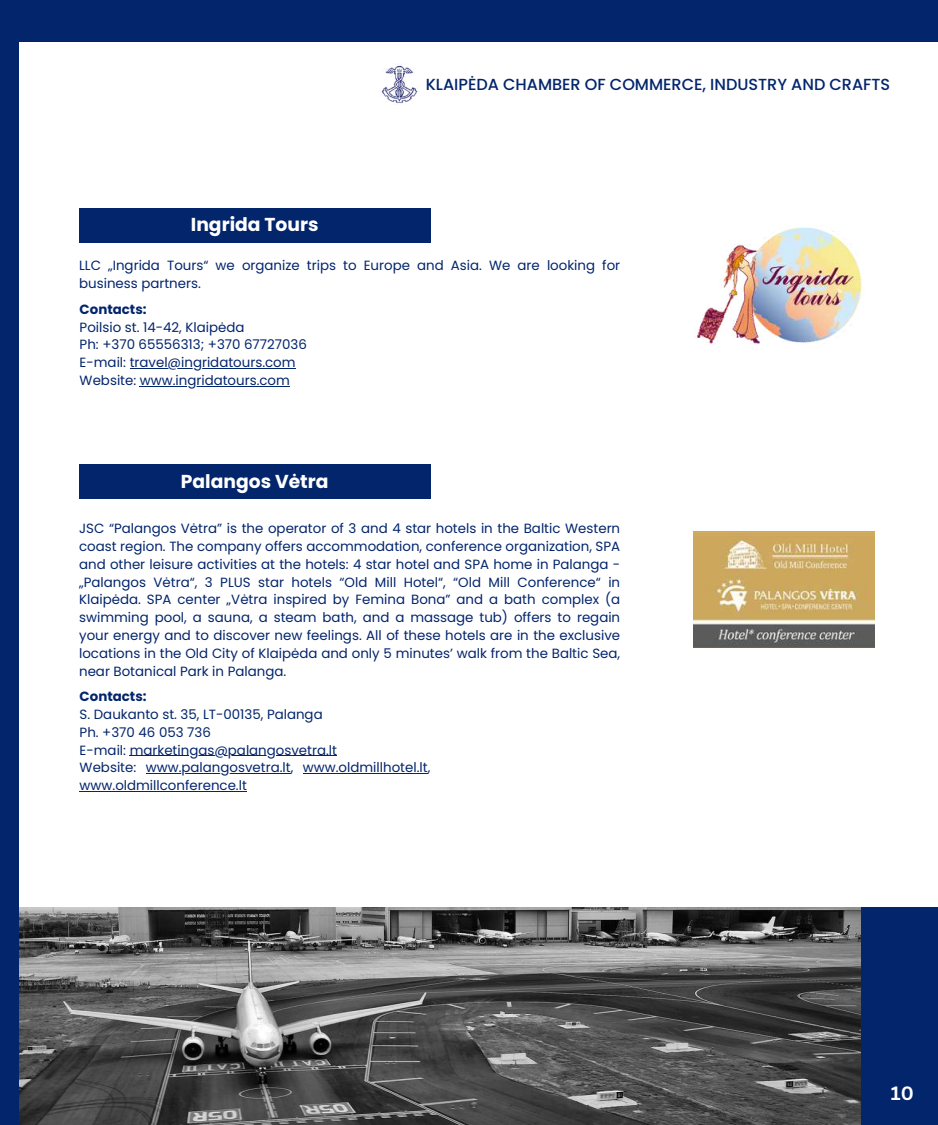
<style>
.page{position:relative;width:938px;height:1125px;background:#fff}
.page>*{position:absolute;margin:0;border:0;box-sizing:border-box;transform-origin:0 0}
.t1{font:700 18.75px "Poppins";color:#fff}
.t2{font:700 18.75px "Canva Sans";color:#fff}
.t3{font:500 16px "Poppins";color:#03256c}
.t4{font:13.38px/17.8px "Poppins";color:#03256c}
.t5{font:700 13.38px "Poppins";color:#03256c}
</style>
<div class="page">
<div style="left:0;top:908px;width:938px;height:217px;background:#03256c"></div>
<img style="left:19px;top:908px;width:841px;height:217px">
<hr style="left:130px;top:368px;width:165px;height:1px;background:#03256c">
<hr style="left:140px;top:386px;width:150px;height:1px;background:#03256c">
<hr style="left:130px;top:756px;width:207px;height:1px;background:#03256c">
<hr style="left:146px;top:773px;width:145px;height:1px;background:#03256c">
<hr style="left:303px;top:773px;width:124px;height:1px;background:#03256c">
<hr style="left:80px;top:791px;width:167px;height:1px;background:#03256c">
<div style="left:79px;top:208px;width:351px;height:35px;background:#03256c"></div>
<div style="left:79px;top:464px;width:351px;height:35px;background:#03256c"></div>
<img style="left:695px;top:227px;width:167px;height:117px">
<img style="left:693px;top:532px;width:181px;height:116px">
<div style="left:0;top:0;width:18px;height:1125px;background:#03256c"></div>
<div style="left:0;top:0;width:938px;height:42px;background:#03256c"></div>
<img style="left:381px;top:65px;width:37px;height:39px">
<h1 class="t1" style="left:191px;top:212px;width:129px">Ingrida Tours</h1>
<p class="t3" style="left:426px;top:73px;width:466px">KLAIPĖDA CHAMBER OF COMMERCE, INDUSTRY AND CRAFTS</p>
<p class="t4" style="left:79px;top:257px;width:542px">LLC „Ingrida Tours“ we organize trips to Europe and Asia. We are looking for business partners.</p>
<p class="t5" style="left:80px;top:300px;width:68px">Contacts:</p>
<p class="t4" style="left:80px;top:318px;width:229px">Poilsio st. 14-42, Klaipėda<br>Ph: +370 65556313; +370 67727036<br>E-mail: travel@ingridatours.com<br>Website: www.ingridatours.com</p>
<h1 class="t1" style="left:181px;top:468px;width:149px">Palangos Vėtra</h1>
<p class="t4" style="left:79px;top:520px;width:542px;text-align:justify">JSC “Palangos Vėtra” is the operator of 3 and 4 star hotels in the Baltic Western coast region. The company offers accommodation, conference organization, SPA and other leisure activities at the hotels: 4 star hotel and SPA home in Palanga - „Palangos Vėtra“, 3 PLUS star hotels “Old Mill Hotel“, “Old Mill Conference“ in Klaipėda. SPA center „Vėtra inspired by Femina Bona” and a bath complex (a swimming pool, a sauna, a steam bath, and a massage tub) offers to regain your energy and to discover new feelings. All of these hotels are in the exclusive locations in the Old City of Klaipėda and only 5 minutes’ walk from the Baltic Sea, near Botanical Park in Palanga.</p>
<p class="t5" style="left:80px;top:687px;width:68px">Contacts:</p>
<p class="t4" style="left:80px;top:705px;width:352px">S. Daukanto st. 35, LT-00135, Palanga<br>Ph. +370 46 053 736<br>E-mail: marketingas@palangosvetra.lt<br>Website: www.palangosvetra.lt, www.oldmillhotel.lt, www.oldmillconference.lt</p>
<h1 class="t2" style="left:890px;top:1080px;width:24px">10</h1>
</div>
